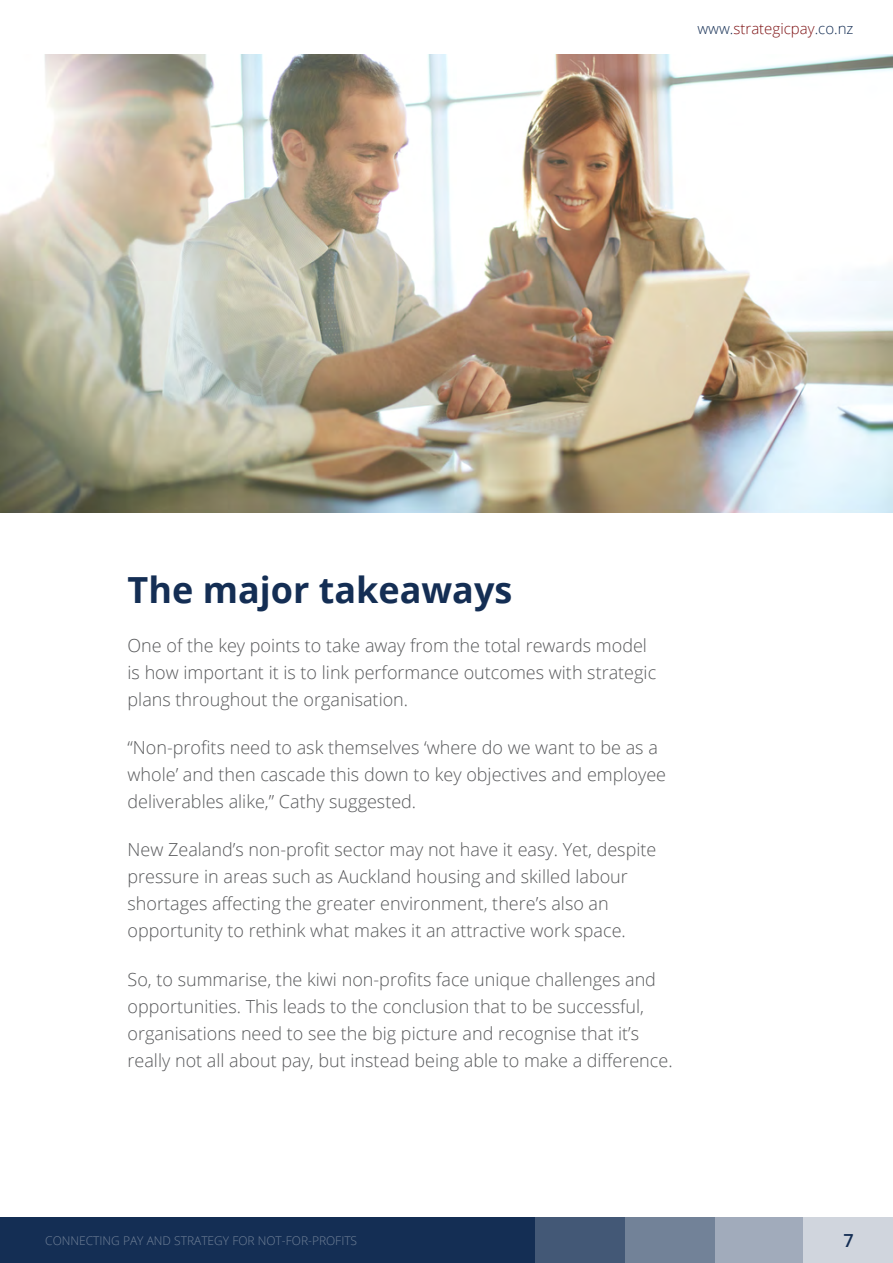
<style>
.page{position:relative;width:893px;height:1263px;background:#fff}
.page>*{position:absolute;margin:0;border:0;box-sizing:border-box;transform-origin:0 0}
.t1{font:700 36px "Open Sans";color:#142e54}
.t2{font:300 18px/27px "Open Sans";color:#58595b}
.t3{font:600 18px "Open Sans";color:#142e54}
.t4{font:300 15px "Open Sans";color:#7f1416}
.t5{font:300 12px "Open Sans";color:#728298}
.s1{color:#142e54}
</style>
<div class="page">
<div style="left:0;top:1218px;width:893px;height:45px;background:#142e54"></div>
<div style="left:714px;top:1218px;width:90px;height:45px;background:#a1abbb"></div>
<div style="left:536px;top:1218px;width:89px;height:45px;background:#435876"></div>
<div style="left:804px;top:1218px;width:89px;height:45px;background:#d0d5dd"></div>
<div style="left:625px;top:1218px;width:89px;height:45px;background:#728298"></div>
<img style="left:0;top:54px;width:893px;height:458px">
<p class="t4" style="left:697px;top:18px;width:158px"><span class="s1">www.</span>strategicpay<span class="s1">.co.nz</span></p>
<h1 class="t1" style="left:128px;top:565px;width:386px">The major takeaways</h1>
<p class="t2" style="left:128px;top:631px;width:530px">One of the key points to take away from the total rewards model is how important it is to link performance outcomes with strategic plans throughout the organisation.</p>
<p class="t2" style="left:128px;top:733px;width:540px">“Non-profits need to ask themselves ‘where do we want to be as a whole’ and then cascade this down to key objectives and employee deliverables alike,” Cathy suggested.</p>
<p class="t2" style="left:128px;top:836px;width:530px">New Zealand’s non-profit sector may not have it easy. Yet, despite pressure in areas such as Auckland housing and skilled labour shortages affecting the greater environment, there’s also an opportunity to rethink what makes it an attractive work space.</p>
<p class="t2" style="left:128px;top:965px;width:547px">So, to summarise, the kiwi non-profits face unique challenges and opportunities. This leads to the conclusion that to be successful, organisations need to see the big picture and recognise that it’s really not all about pay, but instead being able to make a difference.</p>
<p class="t5" style="left:45px;top:1232px;width:313px">CONNECTING PAY AND STRATEGY FOR NOT-FOR-PROFITS</p>
<p class="t3" style="left:843px;top:1228px;width:12px">7</p>
</div>
